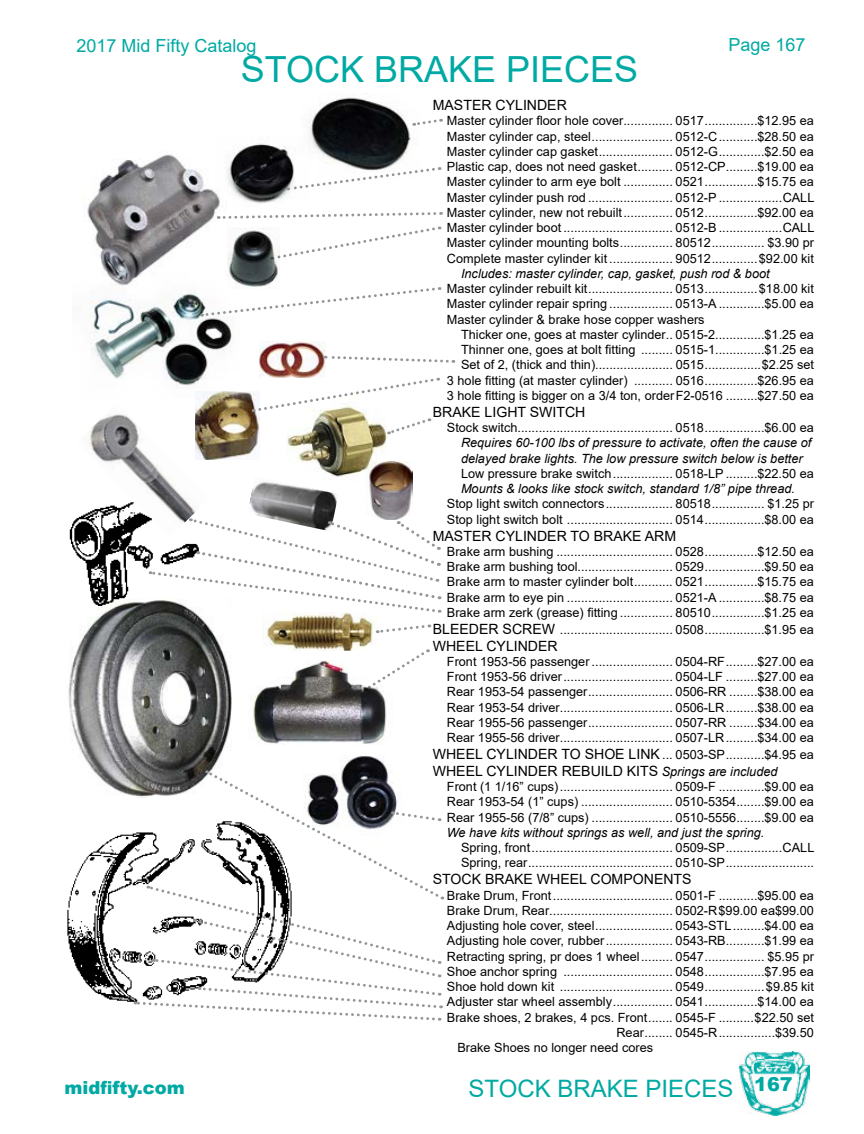
<style>
.page{position:relative;width:864px;height:1134px;background:#fff}
.page>*{position:absolute;margin:0;border:0;box-sizing:border-box;transform-origin:0 0}
.t1{font:36px "Arial";color:#00a9a3}
.t2{font:24px "Arial";color:#00a9a3}
.t3{font:900 19.2px "Arial";color:#00a9a3}
.t4{font:18px "Arial";color:#00a9a3}
.t5{font:900 18px "Arial";color:#00a9a3}
.t6{font:14.1px "Arial";color:#000}
.t7{font:12.75px/15.3px "Arial";color:#000;text-align:justify}
.t8{font:italic 12.75px/15.3px "Arial";color:#000}
.s1{font-size:14.1px}
.s2{font-style:italic;font-size:12.75px}
</style>
<div class="page">
<img style="left:67px;top:833px;width:68px;height:170px">
<img style="left:262px;top:614px;width:115px;height:37px">
<img style="left:253px;top:660px;width:134px;height:84px">
<img style="left:68px;top:605px;width:164px;height:191px">
<svg style="left:365px;top:649px;width:64px;height:43px"></svg>
<svg style="left:377px;top:624px;width:53px;height:10px"></svg>
<img style="left:294px;top:738px;width:93px;height:31px">
<svg style="left:135px;top:769px;width:308px;height:252px"></svg>
<img style="left:69px;top:518px;width:81px;height:87px">
<img style="left:78px;top:414px;width:118px;height:123px">
<img style="left:286px;top:436px;width:101px;height:41px">
<img style="left:90px;top:290px;width:144px;height:96px">
<img style="left:259px;top:342px;width:66px;height:35px">
<img style="left:195px;top:391px;width:64px;height:69px">
<img style="left:241px;top:228px;width:37px;height:58px">
<img style="left:87px;top:154px;width:154px;height:132px">
<svg style="left:253px;top:377px;width:186px;height:59px"></svg>
<svg style="left:325px;top:355px;width:129px;height:8px"></svg>
<svg style="left:201px;top:286px;width:239px;height:32px"></svg>
<svg style="left:271px;top:226px;width:169px;height:35px"></svg>
<svg style="left:218px;top:211px;width:224px;height:9px"></svg>
<img style="left:215px;top:144px;width:79px;height:64px">
<img style="left:309px;top:97px;width:106px;height:69px">
<svg style="left:413px;top:118px;width:29px;height:9px"></svg>
<svg style="left:287px;top:166px;width:153px;height:26px"></svg>
<img style="left:366px;top:461px;width:46px;height:56px">
<img style="left:249px;top:476px;width:90px;height:41px">
<svg style="left:150px;top:517px;width:290px;height:97px"></svg>
<img style="left:738px;top:1052px;width:71px;height:63px">
<h3 class="t4" style="left:76px;top:33px;width:182px">2017 Mid Fifty Catalog</h3>
<h3 class="t4" style="left:728px;top:32px;width:79px">Page 167</h3>
<h1 class="t1" style="left:241px;top:45px;width:399px">STOCK BRAKE PIECES</h1>
<p class="t6" style="left:433px;top:96px;width:136px">MASTER CYLINDER</p>
<p class="t7" style="left:447px;top:113px;width:369px">Master cylinder floor hole cover.............. 0517...............$12.95 ea Master cylinder cap, steel....................... 0512-C...........$28.50 ea Master cylinder cap gasket..................... 0512-G.............$2.50 ea Plastic cap, does not need gasket.......... 0512-CP.........$19.00 ea Master cylinder to arm eye bolt .............. 0521...............$15.75 ea Master cylinder push rod ........................ 0512-P ..................CALL Master cylinder, new not rebuilt.............. 0512...............$92.00 ea Master cylinder boot ............................... 0512-B ..................CALL Master cylinder mounting bolts............... 80512............... $3.90 pr Complete master cylinder kit .................. 90512.............$92.00 kit</p>
<p class="t8" style="left:461px;top:266px;width:310px">Includes: master cylinder, cap, gasket, push rod &amp; boot</p>
<p class="t7" style="left:447px;top:281px;width:369px">Master cylinder rebuilt kit........................ 0513...............$18.00 kit Master cylinder repair spring .................. 0513-A .............$5.00 ea Master cylinder &amp; brake hose copper washers</p>
<p class="t7" style="left:447px;top:327px;width:369px;text-align:right">Thicker one, goes at master cylinder.. 0515-2..............$1.25 ea Thinner one, goes at bolt fitting ......... 0515-1..............$1.25 ea Set of 2, (thick and thin)...................... 0515................$2.25 set<br>3 hole fitting (at master cylinder) ........... 0516...............$26.95 ea 3 hole fitting is bigger on a 3/4 ton, orderF2-0516 .........$27.50 ea</p>
<p class="t6" style="left:433px;top:402px;width:154px">BRAKE LIGHT SWITCH</p>
<p class="t7" style="left:447px;top:420px;width:369px">Stock switch............................................ 0518.................$6.00 ea</p>
<p class="t8" style="left:461px;top:435px;width:352px">Requires 60-100 lbs of pressure to activate, often the cause of delayed brake lights. The low pressure switch below is better</p>
<p class="t7" style="left:461px;top:466px;width:354px">Low pressure brake switch................. 0518-LP .........$22.50 ea</p>
<p class="t8" style="left:461px;top:481px;width:336px">Mounts &amp; looks like stock switch, standard 1/8” pipe thread.</p>
<p class="t7" style="left:447px;top:496px;width:369px">Stop light switch connectors................... 80518............... $1.25 pr<br>Stop light switch bolt .............................. 0514.................$8.00 ea</p>
<p class="t6" style="left:433px;top:526px;width:245px">MASTER CYLINDER TO BRAKE ARM</p>
<p class="t7" style="left:447px;top:544px;width:369px">Brake arm bushing ................................. 0528...............$12.50 ea Brake arm bushing tool........................... 0529.................$9.50 ea Brake arm to master cylinder bolt........... 0521...............$15.75 ea Brake arm to eye pin .............................. 0521-A .............$8.75 ea Brake arm zerk (grease) fitting ............... 80510...............$1.25 ea</p>
<p class="t7" style="left:433px;top:621px;width:383px"><span class="s1">BLEEDER SCREW</span> ................................ 0508.................$1.95 ea</p>
<p class="t6" style="left:433px;top:636px;width:126px">WHEEL CYLINDER</p>
<p class="t7" style="left:447px;top:654px;width:369px">Front 1953-56 passenger ....................... 0504-RF.........$27.00 ea Front 1953-56 driver............................... 0504-LF .........$27.00 ea Rear 1953-54 passenger........................ 0506-RR ........$38.00 ea Rear 1953-54 driver................................ 0506-LR.........$38.00 ea Rear 1955-56 passenger........................ 0507-RR ........$34.00 ea Rear 1955-56 driver................................ 0507-LR.........$34.00 ea</p>
<p class="t7" style="left:433px;top:747px;width:383px"><span class="s1">WHEEL CYLINDER TO SHOE LINK</span> ... 0503-SP...........$4.95 ea</p>
<p class="t6" style="left:433px;top:761px;width:346px">WHEEL CYLINDER REBUILD KITS <span class="s2">Springs are included</span></p>
<p class="t7" style="left:447px;top:779px;width:369px">Front (1 1/16” cups)................................ 0509-F .............$9.00 ea Rear 1953-54 (1” cups) .......................... 0510-5354........$9.00 ea Rear 1955-56 (7/8” cups) ....................... 0510-5556........$9.00 ea</p>
<p class="t8" style="left:447px;top:825px;width:319px">We have kits without springs as well, and just the spring.</p>
<p class="t7" style="left:461px;top:840px;width:355px">Spring, front........................................ 0509-SP................CALL<br>Spring, rear......................................... 0510-SP.........................</p>
<p class="t6" style="left:433px;top:870px;width:260px">STOCK BRAKE WHEEL COMPONENTS</p>
<p class="t7" style="left:447px;top:887px;width:369px">Brake Drum, Front.................................. 0501-F ...........$95.00 ea</p>
<p class="t7" style="left:447px;top:903px;width:369px">Brake Drum, Rear................................... 0502-R$99.00 ea$99.00</p>
<p class="t7" style="left:447px;top:918px;width:369px">Adjusting hole cover, steel...................... 0543-STL.........$4.00 ea</p>
<p class="t7" style="left:447px;top:933px;width:369px">Adjusting hole cover, rubber................... 0543-RB...........$1.99 ea</p>
<p class="t7" style="left:447px;top:948px;width:369px">Retracting spring, pr does 1 wheel......... 0547................. $5.95 pr</p>
<p class="t7" style="left:447px;top:964px;width:369px">Shoe anchor spring ............................... 0548.................$7.95 ea</p>
<p class="t7" style="left:447px;top:979px;width:369px">Shoe hold down kit ................................ 0549.................$9.85 kit</p>
<p class="t7" style="left:447px;top:994px;width:369px">Adjuster star wheel assembly................. 0541...............$14.00 ea</p>
<p class="t7" style="left:447px;top:1009px;width:369px">Brake shoes, 2 brakes, 4 pcs. Front....... 0545-F ..........$22.50 set</p>
<p class="t7" style="left:616px;top:1025px;width:199px">Rear........ 0545-R................$39.50</p>
<p class="t7" style="left:458px;top:1040px;width:197px">Brake Shoes no longer need cores</p>
<h3 class="t5" style="left:64px;top:1075px;width:122px">midfifty.com</h3>
<h3 class="t3" style="left:754px;top:1070px;width:40px">167</h3>
<h2 class="t2" style="left:469px;top:1072px;width:266px">STOCK BRAKE PIECES</h2>
</div>
